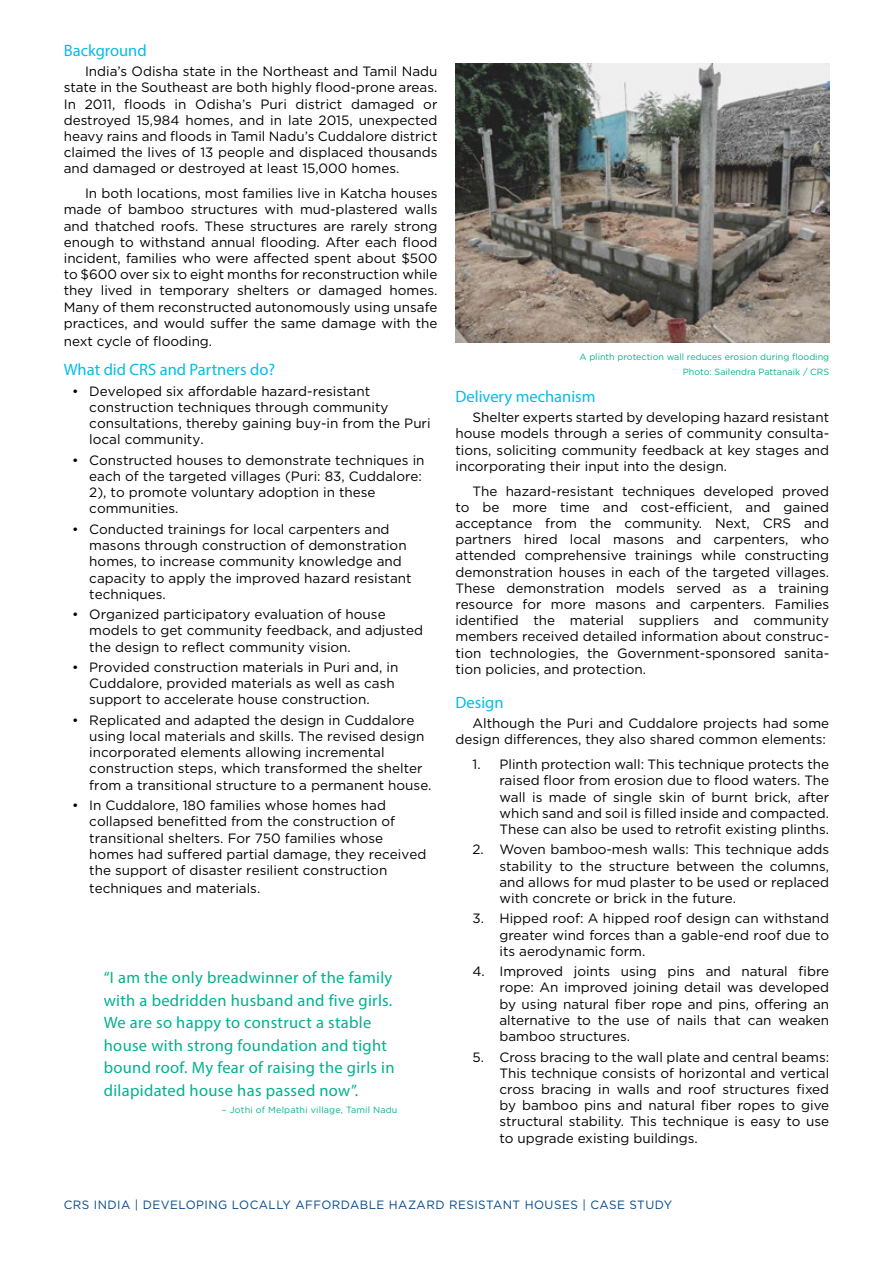
<style>
.page{position:relative;width:893px;height:1263px;background:#fff}
.page>*{position:absolute;margin:0;border:0;box-sizing:border-box;transform-origin:0 0}
.t1{font:16.5px/22.5px "Myriad Pro";letter-spacing:.02em;color:#00b18f}
.t2{font:16.5px "Myriad Pro";color:#05bce7}
.t3{font:13.5px/16.2px "Gotham";color:#000;text-align:justify}
.t4{font:12px "Gotham";letter-spacing:.04em;color:#00468b}
.t5{font:9px/14.7px "Gotham";color:#00b18f;text-align:right}
.t6{font:9px "Gotham";letter-spacing:.02em;color:#00b18f}
</style>
<div class="page">
<img style="left:455px;top:64px;width:374px;height:278px">
<p class="t2" style="left:64px;top:40px;width:84px">Background</p>
<p class="t3" style="left:64px;top:63px;width:375px;text-indent:21px">India’s Odisha state in the Northeast and Tamil Nadu state in the Southeast are both highly flood-prone areas.<br>In 2011, floods in Odisha’s Puri district damaged or destroyed 15,984 homes, and in late 2015, unexpected heavy rains and floods in Tamil Nadu’s Cuddalore district claimed the lives of 13 people and displaced thousands and damaged or destroyed at least 15,000 homes.</p>
<p class="t3" style="left:64px;top:185px;width:375px;text-indent:21px">In both locations, most families live in Katcha houses made of bamboo structures with mud-plastered walls and thatched roofs. These structures are rarely strong enough to withstand annual flooding. After each flood incident, families who were affected spent about $500 to $600 over six to eight months for reconstruction while they lived in temporary shelters or damaged homes.<br>Many of them reconstructed autonomously using unsafe practices, and would suffer the same damage with the</p>
<p class="t3" style="left:64px;top:333px;width:150px">next cycle of flooding.</p>
<p class="t2" style="left:64px;top:360px;width:213px">What did CRS and Partners do?</p>
<p class="t3" style="left:89px;top:383px;width:343px;text-align:left;text-indent:-17px">• Developed six affordable hazard-resistant construction techniques through community consultations, thereby gaining buy-in from the Puri local community.</p>
<p class="t3" style="left:89px;top:452px;width:337px;text-align:left;text-indent:-17px">• Constructed houses to demonstrate techniques in each of the targeted villages (Puri: 83, Cuddalore:<br>2), to promote voluntary adoption in these communities.</p>
<p class="t3" style="left:89px;top:521px;width:324px;text-align:left;text-indent:-17px">• Conducted trainings for local carpenters and masons through construction of demonstration homes, to increase community knowledge and capacity to apply the improved hazard resistant techniques.</p>
<p class="t3" style="left:89px;top:606px;width:335px;text-align:left;text-indent:-17px">• Organized participatory evaluation of house models to get community feedback, and adjusted the design to reflect community vision.</p>
<p class="t3" style="left:89px;top:659px;width:311px;text-align:left;text-indent:-17px">• Provided construction materials in Puri and, in<br>Cuddalore, provided materials as well as cash support to accelerate house construction.</p>
<p class="t3" style="left:89px;top:712px;width:344px;text-align:left;text-indent:-17px">• Replicated and adapted the design in Cuddalore using local materials and skills. The revised design incorporated elements allowing incremental construction steps, which transformed the shelter from a transitional structure to a permanent house.</p>
<p class="t3" style="left:89px;top:797px;width:339px;text-align:left;text-indent:-17px">• In Cuddalore, 180 families whose homes had collapsed benefitted from the construction of transitional shelters. For 750 families whose homes had suffered partial damage, they received the support of disaster resilient construction</p>
<p class="t3" style="left:89px;top:880px;width:173px">techniques and materials.</p>
<p class="t1" style="left:104px;top:966px;width:292px">“I am the only breadwinner of the family with a bedridden husband and five girls.<br>We are so happy to construct a stable house with strong foundation and tight bound roof. My fear of raising the girls in dilapidated house has passed now”.</p>
<p class="t6" style="left:222px;top:1104px;width:177px">– Jothi of Melpathi village, Tamil Nadu</p>
<p class="t5" style="left:579px;top:349px;width:251px">A plinth protection wall reduces erosion during flooding<br>Photo: Sailendra Pattanaik / CRS</p>
<p class="t2" style="left:455px;top:386px;width:142px">Delivery mechanism</p>
<p class="t3" style="left:455px;top:409px;width:375px;text-indent:17px">Shelter experts started by developing hazard resistant house models through a series of community consulta&shy;tions, soliciting community feedback at key stages and incorporating their input into the design.</p>
<p class="t3" style="left:455px;top:482px;width:375px;text-indent:17px">The hazard-resistant techniques developed proved to be more time and cost-efficient, and gained acceptance from the community. Next, CRS and partners hired local masons and carpenters, who attended comprehensive trainings while constructing demonstration houses in each of the targeted villages.<br>These demonstration models served as a training resource for more masons and carpenters. Families identified the material suppliers and community members received detailed information about construc&shy;tion technologies, the Government-sponsored sanita&shy;tion policies, and protection.</p>
<p class="t2" style="left:455px;top:692px;width:49px">Design</p>
<p class="t3" style="left:455px;top:715px;width:375px;text-align:right">Although the Puri and Cuddalore projects had some design differences, they also shared common elements:</p>
<p class="t3" style="left:499px;top:756px;width:331px;text-indent:-27px">1. Plinth protection wall: This technique protects the raised floor from erosion due to flood waters. The wall is made of single skin of burnt brick, after which sand and soil is filled inside and compacted.<br>These can also be used to retrofit existing plinths.</p>
<p class="t3" style="left:499px;top:841px;width:331px;text-indent:-27px">2. Woven bamboo-mesh walls: This technique adds stability to the structure between the columns, and allows for mud plaster to be used or replaced with concrete or brick in the future.</p>
<p class="t3" style="left:499px;top:910px;width:331px;text-indent:-27px">3. Hipped roof: A hipped roof design can withstand greater wind forces than a gable-end roof due to its aerodynamic form.</p>
<p class="t3" style="left:499px;top:963px;width:331px;text-indent:-27px">4. Improved joints using pins and natural fibre rope: An improved joining detail was developed by using natural fiber rope and pins, offering an alternative to the use of nails that can weaken bamboo structures.</p>
<p class="t3" style="left:499px;top:1048px;width:331px;text-indent:-27px">5. Cross bracing to the wall plate and central beams:<br>This technique consists of horizontal and vertical cross bracing in walls and roof structures fixed by bamboo pins and natural fiber ropes to give structural stability. This technique is easy to use to upgrade existing buildings.</p>
<p class="t4" style="left:64px;top:1197px;width:610px">CRS INDIA | DEVELOPING LOCALLY AFFORDABLE HAZARD RESISTANT HOUSES | CASE STUDY</p>
</div>
